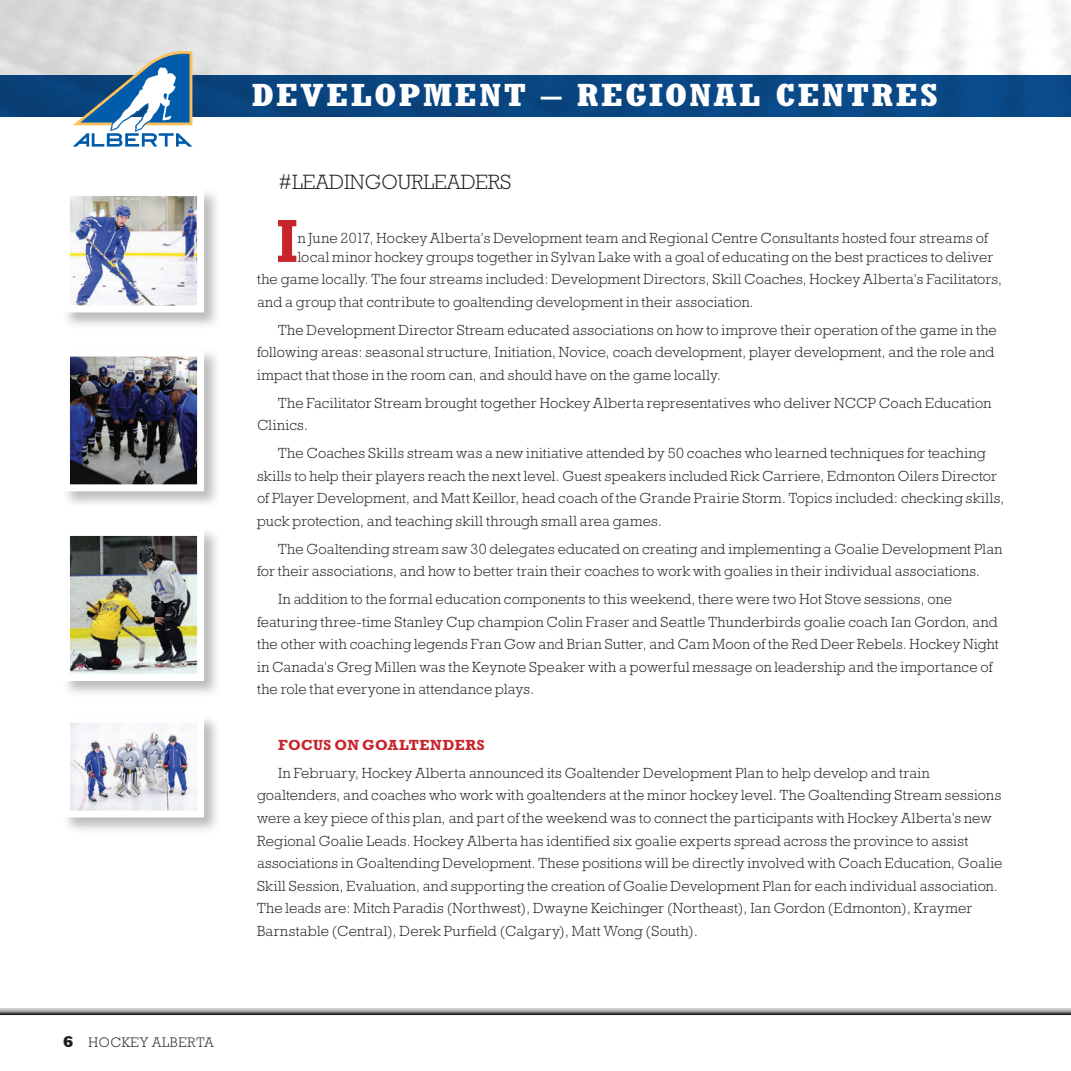
<style>
.page{position:relative;width:1071px;height:1071px;background:#fff}
.page>*{position:absolute;margin:0;border:0;box-sizing:border-box;transform-origin:0 0}
.t1{font:700 condensed 59.68px "Rockwell";color:#c8242b}
.t2{font:700 condensed 31.5px "Rockwell";letter-spacing:.055em;color:#fff}
.t3{font:700 condensed 31.5px "Rockwell";letter-spacing:.055em;color:#fff;scale:1.3 1}
.t4{font:300 21px "Rockwell";color:#231f20}
.t5{font:300 14.88px/22.6px "Rockwell";letter-spacing:.01em;color:#231f20}
.t6{font:700 14.88px "Rockwell";letter-spacing:.025em;color:#c8242b}
.t7{font:300 14px "Rockwell";letter-spacing:.05em;color:#231f20}
.s1{font-weight:800;font-size:15.75px}
</style>
<div class="page">
<svg style="left:0;top:1008px;width:1071px;height:7px;background:#868789"></svg>
<img style="left:0;top:0;width:1071px;height:117px">
<div style="left:61px;top:527px;width:160px;height:171px;background:#231f20;opacity:.3"></div>
<img style="left:71px;top:537px;width:125px;height:136px">
<div style="left:63px;top:528px;width:141px;height:153px;border:7px solid #fff"></div>
<div style="left:61px;top:714px;width:160px;height:121px;background:#231f20;opacity:.3"></div>
<img style="left:71px;top:724px;width:125px;height:85px">
<svg style="left:73px;top:48px;width:119px;height:99px"></svg>
<div style="left:61px;top:187px;width:160px;height:143px;background:#231f20;opacity:.3"></div>
<img style="left:71px;top:197px;width:125px;height:107px">
<div style="left:63px;top:189px;width:141px;height:123px;border:7px solid #fff"></div>
<div style="left:61px;top:348px;width:160px;height:160px;background:#231f20;opacity:.3"></div>
<img style="left:71px;top:358px;width:125px;height:125px">
<div style="left:63px;top:350px;width:141px;height:141px;border:7px solid #fff"></div>
<h2 class="t3" style="left:252px;top:77px;width:529px">DEVELOPMENT – REGIONAL CENTRES</h2>
<h2 class="t2" style="left:63px;top:78px;width:661px">NEW VISION &amp; MISSION FOR HOCKEY ALBERTA</h2>
<h3 class="t4" style="left:278px;top:170px;width:235px">#LEADINGOURLEADERS</h3>
<h1 class="t1" style="left:277px;top:206px;width:23px">I</h1>
<p class="t5" style="left:298px;top:228px;width:697px;line-height:19.2px">n June 2017, Hockey Alberta’s Development team and Regional Centre Consultants hosted four streams of local minor hockey groups together in Sylvan Lake with a goal of educating on the best practices to deliver</p>
<p class="t5" style="left:257px;top:268px;width:746px">the game locally. The four streams included: Development Directors, Skill Coaches, Hockey Alberta’s Facilitators, and a group that contribute to goaltending development in their association.</p>
<p class="t5" style="left:257px;top:318px;width:741px;text-indent:21px">The Development Director Stream educated associations on how to improve their operation of the game in the following areas: seasonal structure, Initiation, Novice, coach development, player development, and the role and impact that those in the room can, and should have on the game locally.</p>
<p class="t5" style="left:257px;top:391px;width:736px;text-indent:21px">The Facilitator Stream brought together Hockey Alberta representatives who deliver NCCP Coach Education<br>Clinics.</p>
<p class="t5" style="left:257px;top:442px;width:749px;text-indent:21px">The Coaches Skills stream was a new initiative attended by 50 coaches who learned techniques for teaching skills to help their players reach the next level. Guest speakers included Rick Carriere, Edmonton Oilers Director of Player Development, and Matt Keillor, head coach of the Grande Prairie Storm. Topics included: checking skills, puck protection, and teaching skill through small area games.</p>
<p class="t5" style="left:257px;top:537px;width:747px;text-indent:21px">The Goaltending stream saw 30 delegates educated on creating and implementing a Goalie Development Plan for their associations, and how to better train their coaches to work with goalies in their individual associations.</p>
<p class="t5" style="left:257px;top:588px;width:743px;text-indent:21px">In addition to the formal education components to this weekend, there were two Hot Stove sessions, one featuring three-time Stanley Cup champion Colin Fraser and Seattle Thunderbirds goalie coach Ian Gordon, and the other with coaching legends Fran Gow and Brian Sutter, and Cam Moon of the Red Deer Rebels. Hockey Night in Canada’s Greg Millen was the Keynote Speaker with a powerful message on leadership and the importance of the role that everyone in attendance plays.</p>
<p class="t7" style="left:63px;top:1034px;width:152px"><span class="s1">6</span> HOCKEY ALBERTA</p>
<p class="t6" style="left:278px;top:736px;width:208px">FOCUS ON GOALTENDERS</p>
<p class="t5" style="left:257px;top:761px;width:747px;text-indent:21px">In February, Hockey Alberta announced its Goaltender Development Plan to help develop and train goaltenders, and coaches who work with goaltenders at the minor hockey level. The Goaltending Stream sessions were a key piece of this plan, and part of the weekend was to connect the participants with Hockey Alberta’s new Regional Goalie Leads. Hockey Alberta has identified six goalie experts spread across the province to assist associations in Goaltending Development. These positions will be directly involved with Coach Education, Goalie Skill Session, Evaluation, and supporting the creation of Goalie Development Plan for each individual association.<br>The leads are: Mitch Paradis (Northwest), Dwayne Keichinger (Northeast), Ian Gordon (Edmonton), Kraymer Barnstable (Central), Derek Purfield (Calgary), Matt Wong (South).</p>
</div>
